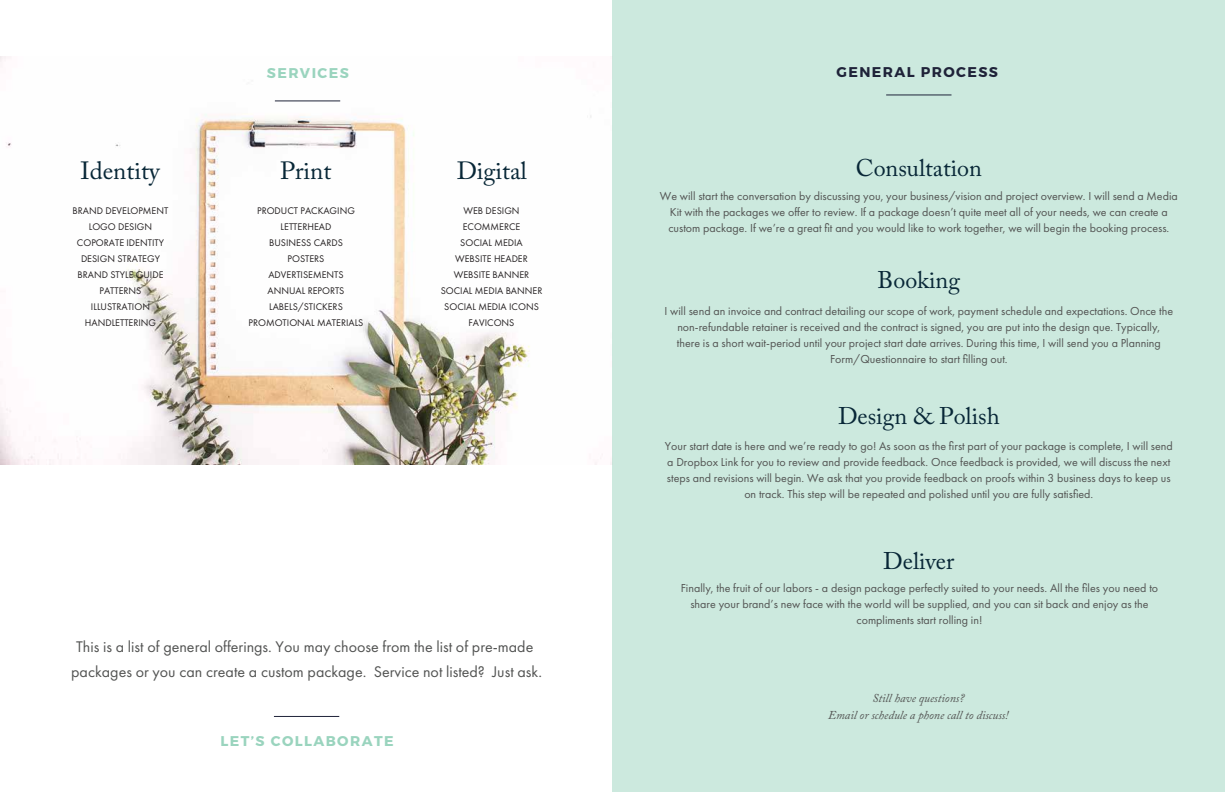
<style>
.page{position:relative;width:1225px;height:792px;background:#fff}
.page>*{position:absolute;margin:0;border:0;box-sizing:border-box;transform-origin:0 0}
.t1{font:24.8px "Adobe Caslon Pro";color:#082737}
.t2{font:24px "Adobe Caslon Pro";color:#082737}
.t3{font:16px/25px "Futura PT";color:#525352;text-align:center}
.t4{font:700 14.1px "Montserrat";letter-spacing:.1em;color:#9ad4be}
.t5{font:700 14.1px "Montserrat";letter-spacing:.1em;color:#1f2339}
.t6{font:12px/16px "Futura PT";color:#525352;text-align:center}
.t7{font:italic 12px/17.2px "Adobe Caslon Pro";color:#525352;text-align:center}
.t8{font:10px/16px "Futura PT";color:#231f20;text-align:center}
</style>
<div class="page">
<img style="left:0;top:56px;width:613px;height:409px">
<div style="left:613px;top:0;width:612px;height:792px;background:#cce9de"></div>
<hr style="left:275px;top:101px;width:65px;height:1px;background:#1f2339">
<hr style="left:274px;top:716px;width:65px;height:1px;background:#1f2339">
<hr style="left:886px;top:95px;width:66px;height:1px;background:#1f2339">
<h1 class="t1" style="left:81px;top:156px;width:81px">Identity</h1>
<p class="t8" style="left:73px;top:203px;width:97px">BRAND DEVELOPMENT<br>LOGO DESIGN<br>COPORATE IDENTITY<br>DESIGN STRATEGY<br>BRAND STYLE GUIDE<br>PATTERNS<br>ILLUSTRATION<br>HANDLETTERING</p>
<p class="t4" style="left:267px;top:64px;width:83px">SERVICES</p>
<h1 class="t1" style="left:280px;top:156px;width:53px">Print</h1>
<p class="t8" style="left:249px;top:202px;width:116px">PRODUCT PACKAGING<br>LETTERHEAD<br>BUSINESS CARDS<br>POSTERS<br>ADVERTISEMENTS<br>ANNUAL REPORTS<br>LABELS/STICKERS<br>PROMOTIONAL MATERIALS</p>
<h1 class="t1" style="left:457px;top:156px;width:72px">Digital</h1>
<p class="t8" style="left:441px;top:203px;width:103px">WEB DESIGN<br>ECOMMERCE<br>SOCIAL MEDIA<br>WEBSITE HEADER<br>WEBSITE BANNER<br>SOCIAL MEDIA BANNER<br>SOCIAL MEDIA ICONS<br>FAVICONS</p>
<h3 class="t3" style="left:71px;top:634px;width:472px">This is a list of general offerings. You may choose from the list of pre-made packages or you can create a custom package. Service not listed? Just ask.</h3>
<p class="t4" style="left:221px;top:732px;width:175px">LET’S COLLABORATE</p>
<p class="t5" style="left:837px;top:63px;width:163px">GENERAL PROCESS</p>
<h2 class="t2" style="left:856px;top:154px;width:128px">Consultation</h2>
<p class="t6" style="left:660px;top:188px;width:519px">We will start the conversation by discussing you, your business/vision and project overview. I will send a Media<br>Kit with the packages we offer to review. If a package doesn’t quite meet all of your needs, we can create a custom package. If we’re a great fit and you would like to work together, we will begin the booking process.</p>
<h2 class="t2" style="left:878px;top:266px;width:84px">Booking</h2>
<p class="t6" style="left:664px;top:303px;width:510px">I will send an invoice and contract detailing our scope of work, payment schedule and expectations. Once the non-refundable retainer is received and the contract is signed, you are put into the design que. Typically, there is a short wait-period until your project start date arrives. During this time, I will send you a Planning Form/Questionnaire to start filling out.</p>
<h2 class="t2" style="left:838px;top:401px;width:163px">Design &amp; Polish</h2>
<p class="t6" style="left:665px;top:438px;width:510px">Your start date is here and we’re ready to go! As soon as the first part of your package is complete, I will send a Dropbox Link for you to review and provide feedback. Once feedback is provided, we will discuss the next steps and revisions will begin. We ask that you provide feedback on proofs within 3 business days to keep us on track. This step will be repeated and polished until you are fully satisfied.</p>
<h2 class="t2" style="left:883px;top:546px;width:73px">Deliver</h2>
<p class="t6" style="left:681px;top:580px;width:479px">Finally, the fruit of our labors - a design package perfectly suited to your needs. All the files you need to share your brand’s new face with the world will be supplied, and you can sit back and enjoy as the compliments start rolling in!</p>
<p class="t7" style="left:828px;top:689px;width:182px">Still have questions?<br>Email or schedule a phone call to discuss!</p>
</div>
